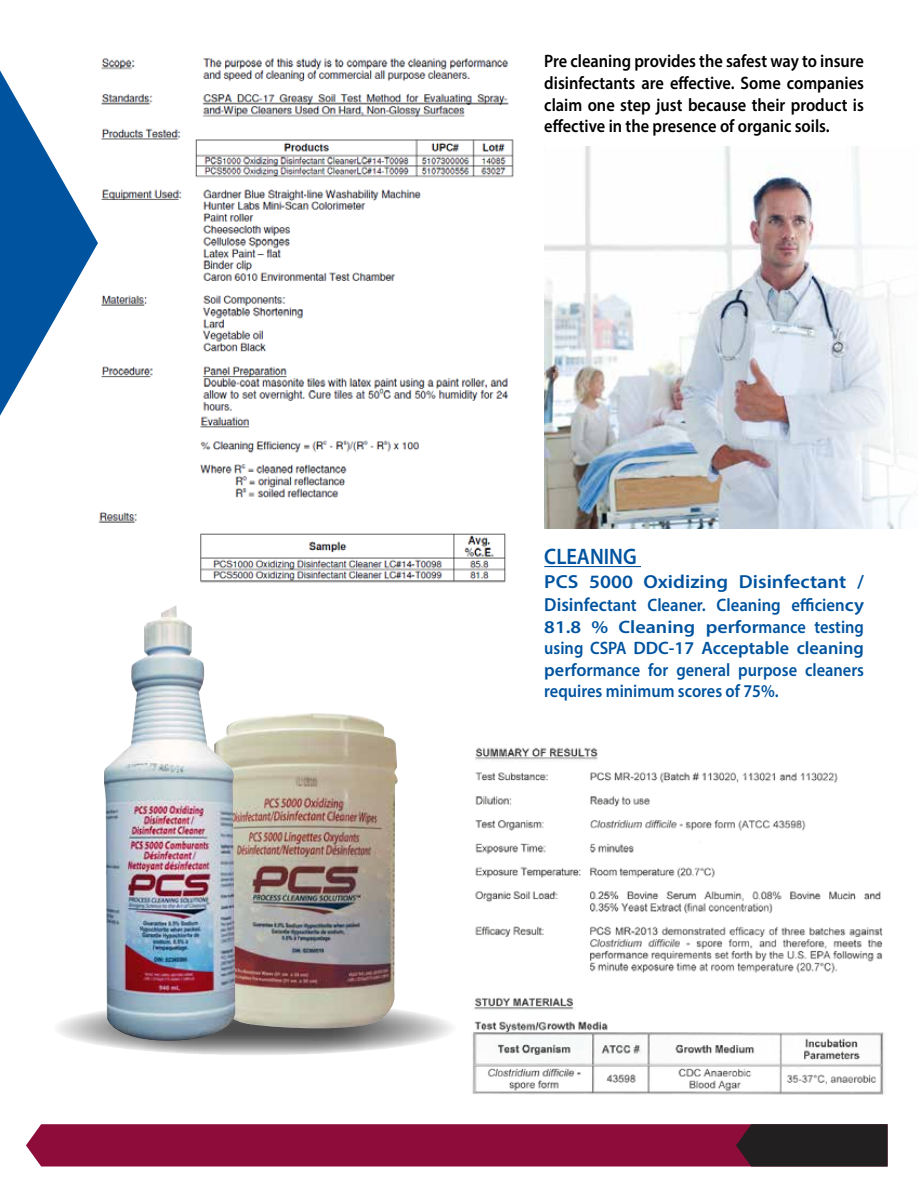
<style>
.page{position:relative;width:918px;height:1188px;background:#fff}
.page>*{position:absolute;margin:0;border:0;box-sizing:border-box;transform-origin:0 0}
.t1{font:600 22.5px "Myriad Pro";color:#00539f;scale:.91 1}
.t2{font:600 18.9px "Myriad Pro";color:#00539f;scale:1.08 1}
.t3{font:600 18px/21.6px "Myriad Pro";color:#00539f;text-align:justify;scale:.93 1}
.t4{font:600 18px/21.6px "Myriad Pro";color:#000;text-align:justify;scale:.91 1}
.s1{font-size:18.9px}
</style>
<div class="page">
<img style="left:544px;top:147px;width:367px;height:381px">
<img style="left:101px;top:58px;width:413px;height:353px">
<svg style="left:52px;top:1001px;width:405px;height:54px;background:#ababab"></svg>
<svg style="left:0;top:70px;width:98px;height:346px"></svg>
<img style="left:237px;top:713px;width:161px;height:315px">
<img style="left:104px;top:605px;width:133px;height:436px">
<hr style="left:544px;top:566px;width:97px;height:1px;background:#00539f">
<img style="left:56px;top:412px;width:450px;height:171px">
<img style="left:472px;top:747px;width:412px;height:347px">
<svg style="left:26px;top:1124px;width:862px;height:43px;background:#7e143a"></svg>
<p class="t4" style="left:544px;top:50px;width:353px">Pre cleaning provides the safest way to insure disinfectants are effective. Some companies claim one step just because their product is effective in the presence of organic soils.</p>
<p class="t1" style="left:544px;top:542px;width:103px">CLEANING</p>
<p class="t2" style="left:544px;top:569px;width:297px">PCS 5000 Oxidizing Disinfectant /</p>
<p class="t3" style="left:544px;top:594px;width:345px"><span class="s1">Disinfec</span>tant Cleaner. Cleaning efficiency 81.8 % Cleaning performance testing using CSPA DDC-17 Acceptable cleaning performance for general purpose cleaners requires minimum scores of 75%.</p>
</div>
